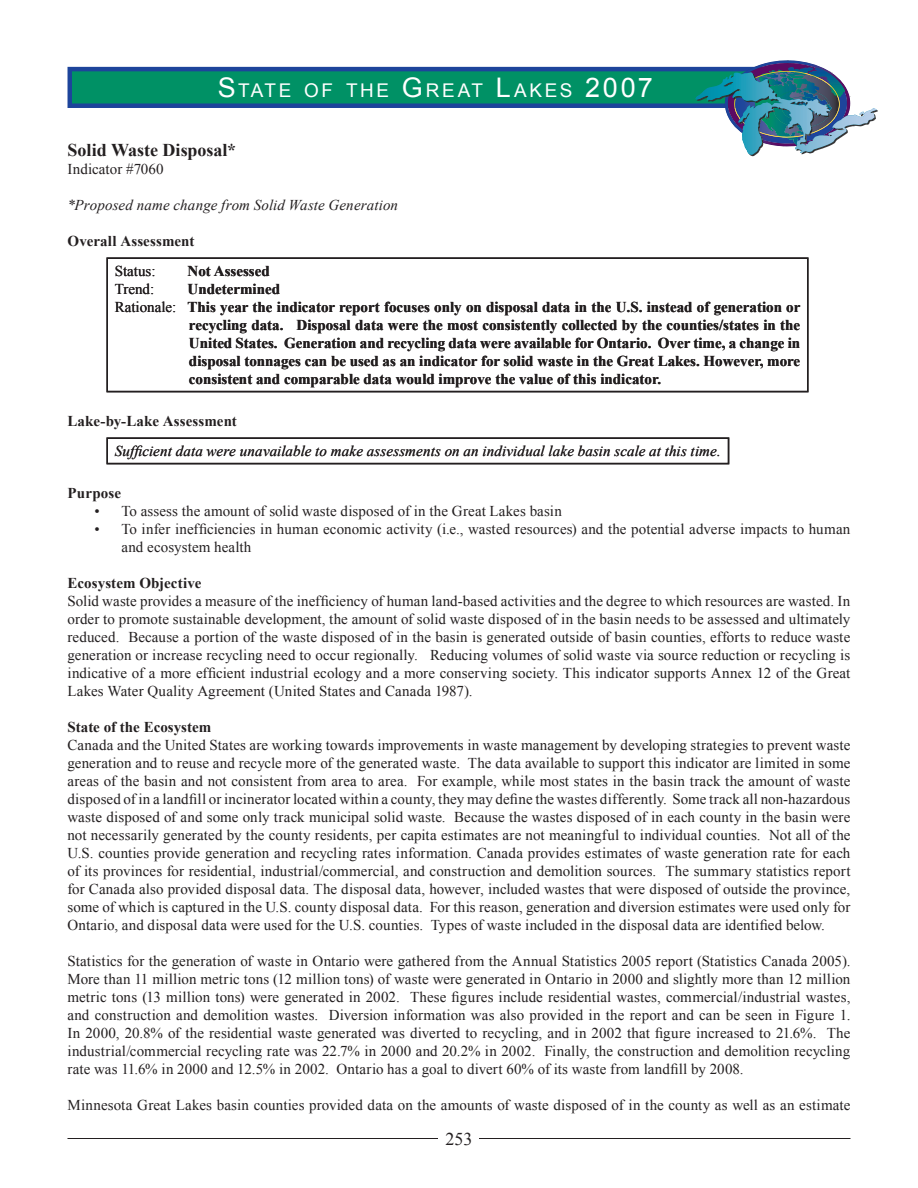
<style>
.page{position:relative;width:918px;height:1188px;background:#fff}
.page>*{position:absolute;margin:0;border:0;box-sizing:border-box;transform-origin:0 0}
.t1{font:18.9px "Arial";letter-spacing:.14em;color:#fff}
.SOLEC_Title_1{font:700 18px "Times New Roman";color:#231f20}
.Page_number{font:18px "Times New Roman";color:#231f20}
.SOLEC_Body_Text_1{font:15px/18px "Times New Roman";letter-spacing:.01em;color:#231f20;text-align:justify}
.SOLEC_Header_1{font:700 15px "Times New Roman";color:#231f20}
.SOLEC_Purpose_bullet{font:15px/18px "Times New Roman";letter-spacing:.01em;color:#231f20}
.SOLEC_Sub_Title_note{font:italic 15px "Times New Roman";letter-spacing:.01em;color:#231f20}
.SOLEC_Header_2{font:700 15px "Times New Roman";color:#231f20}
.SOLEC_Sub_Title_1{font:15px "Times New Roman";letter-spacing:.005em;color:#231f20}
.s1{font-size:27px}
.s2{font-weight:400}
</style>
<div class="page">
<hr style="left:67px;top:1138px;width:783px;height:1px;background:#231f20">
<div style="left:70px;top:69px;width:731px;height:37px;background:#009165"></div>
<div style="left:68px;top:67px;width:735px;height:41px;border:4px solid #1d449b"></div>
<div style="left:439px;top:1130px;width:40px;height:17px;background:#fff"></div>
<img style="left:695px;top:60px;width:183px;height:96px">
<div style="left:106px;top:257px;width:702px;height:135px;border:2px solid #231f20"></div>
<div style="left:106px;top:437px;width:623px;height:27px;border:2px solid #231f20"></div>
<p class="t1" style="left:218px;top:78px;width:437px"><span class="s1">S</span>TATE OF THE <span class="s1">G</span>REAT <span class="s1">L</span>AKES <span class="s1">2007</span></p>
<p class="SOLEC_Title_1" style="left:68px;top:138px;width:170px">Solid Waste Disposal*</p>
<p class="SOLEC_Sub_Title_1" style="left:68px;top:159px;width:98px">Indicator #7060</p>
<p class="SOLEC_Sub_Title_note" style="left:68px;top:195px;width:332px">*Proposed name change from Solid Waste Generation</p>
<p class="SOLEC_Header_1" style="left:68px;top:231px;width:128px">Overall Assessment</p>
<p class="SOLEC_Body_Text_1" style="left:115px;top:262px;width:42px">Status:</p>
<p class="SOLEC_Header_1" style="left:188px;top:261px;width:84px">Not Assessed</p>
<p class="SOLEC_Body_Text_1" style="left:115px;top:280px;width:41px">Trend:</p>
<p class="SOLEC_Header_1" style="left:188px;top:279px;width:94px">Undetermined</p>
<p class="SOLEC_Header_1" style="left:115px;top:297px;width:687px"><span class="s2">Rationale:</span> This year the indicator report focuses only on disposal data in the U.S. instead of generation or</p>
<p class="SOLEC_Header_1" style="left:189px;top:315px;width:613px">recycling data. Disposal data were the most consistently collected by the counties/states in the</p>
<p class="SOLEC_Header_1" style="left:189px;top:333px;width:613px">United States. Generation and recycling data were available for Ontario. Over time, a change in</p>
<p class="SOLEC_Header_1" style="left:189px;top:351px;width:613px">disposal tonnages can be used as an indicator for solid waste in the Great Lakes. However, more</p>
<p class="SOLEC_Header_1" style="left:189px;top:369px;width:474px">consistent and comparable data would improve the value of this indicator.</p>
<p class="SOLEC_Header_1" style="left:68px;top:411px;width:171px">Lake-by-Lake Assessment</p>
<p class="SOLEC_Sub_Title_note" style="left:115px;top:441px;width:608px">Sufficient data were unavailable to make assessments on an individual lake basin scale at this time.</p>
<p class="SOLEC_Header_1" style="left:68px;top:483px;width:55px">Purpose</p>
<p class="SOLEC_Purpose_bullet" style="left:122px;top:502px;width:442px">To assess the amount of solid waste disposed of in the Great Lakes basin</p>
<p class="SOLEC_Purpose_bullet" style="left:122px;top:520px;width:730px">To infer inefficiencies in human economic activity (i.e., wasted resources) and the potential adverse impacts to human and ecosystem health</p>
<p class="SOLEC_Header_1" style="left:68px;top:573px;width:135px">Ecosystem Objective</p>
<p class="SOLEC_Body_Text_1" style="left:68px;top:592px;width:784px">Solid waste provides a measure of the inefficiency of human land-based activities and the degree to which resources are wasted. In order to promote sustainable development, the amount of solid waste disposed of in the basin needs to be assessed and ultimately reduced. Because a portion of the waste disposed of in the basin is generated outside of basin counties, efforts to reduce waste generation or increase recycling need to occur regionally. Reducing volumes of solid waste via source reduction or recycling is indicative of a more efficient industrial ecology and a more conserving society. This indicator supports Annex 12 of the Great Lakes Water Quality Agreement (United States and Canada 1987).</p>
<p class="SOLEC_Header_2" style="left:68px;top:717px;width:145px">State of the Ecosystem</p>
<p class="SOLEC_Body_Text_1" style="left:68px;top:736px;width:785px">Canada and the United States are working towards improvements in waste management by developing strategies to prevent waste generation and to reuse and recycle more of the generated waste. The data available to support this indicator are limited in some areas of the basin and not consistent from area to area. For example, while most states in the basin track the amount of waste disposed of in a landfill or incinerator located within a county, they may define the wastes differently. Some track all non-hazardous waste disposed of and some only track municipal solid waste. Because the wastes disposed of in each county in the basin were not necessarily generated by the county residents, per capita estimates are not meaningful to individual counties. Not all of the U.S. counties provide generation and recycling rates information. Canada provides estimates of waste generation rate for each of its provinces for residential, industrial/commercial, and construction and demolition sources. The summary statistics report for Canada also provided disposal data. The disposal data, however, included wastes that were disposed of outside the province, some of which is captured in the U.S. county disposal data. For this reason, generation and diversion estimates were used only for Ontario, and disposal data were used for the U.S. counties. Types of waste included in the disposal data are identified below.</p>
<p class="SOLEC_Body_Text_1" style="left:68px;top:952px;width:784px">Statistics for the generation of waste in Ontario were gathered from the Annual Statistics 2005 report (Statistics Canada 2005).<br>More than 11 million metric tons (12 million tons) of waste were generated in Ontario in 2000 and slightly more than 12 million metric tons (13 million tons) were generated in 2002. These figures include residential wastes, commercial/industrial wastes, and construction and demolition wastes. Diversion information was also provided in the report and can be seen in Figure 1.<br>In 2000, 20.8% of the residential waste generated was diverted to recycling, and in 2002 that figure increased to 21.6%. The industrial/commercial recycling rate was 22.7% in 2000 and 20.2% in 2002. Finally, the construction and demolition recycling rate was 11.6% in 2000 and 12.5% in 2002. Ontario has a goal to divert 60% of its waste from landfill by 2008.</p>
<p class="SOLEC_Body_Text_1" style="left:68px;top:1096px;width:785px">Minnesota Great Lakes basin counties provided data on the amounts of waste disposed of in the county as well as an estimate</p>
<p class="SOLEC_Body_Text_1" style="left:94px;top:502px;width:7px">• •</p>
<p class="Page_number" style="left:445px;top:1127px;width:28px">253</p>
</div>
